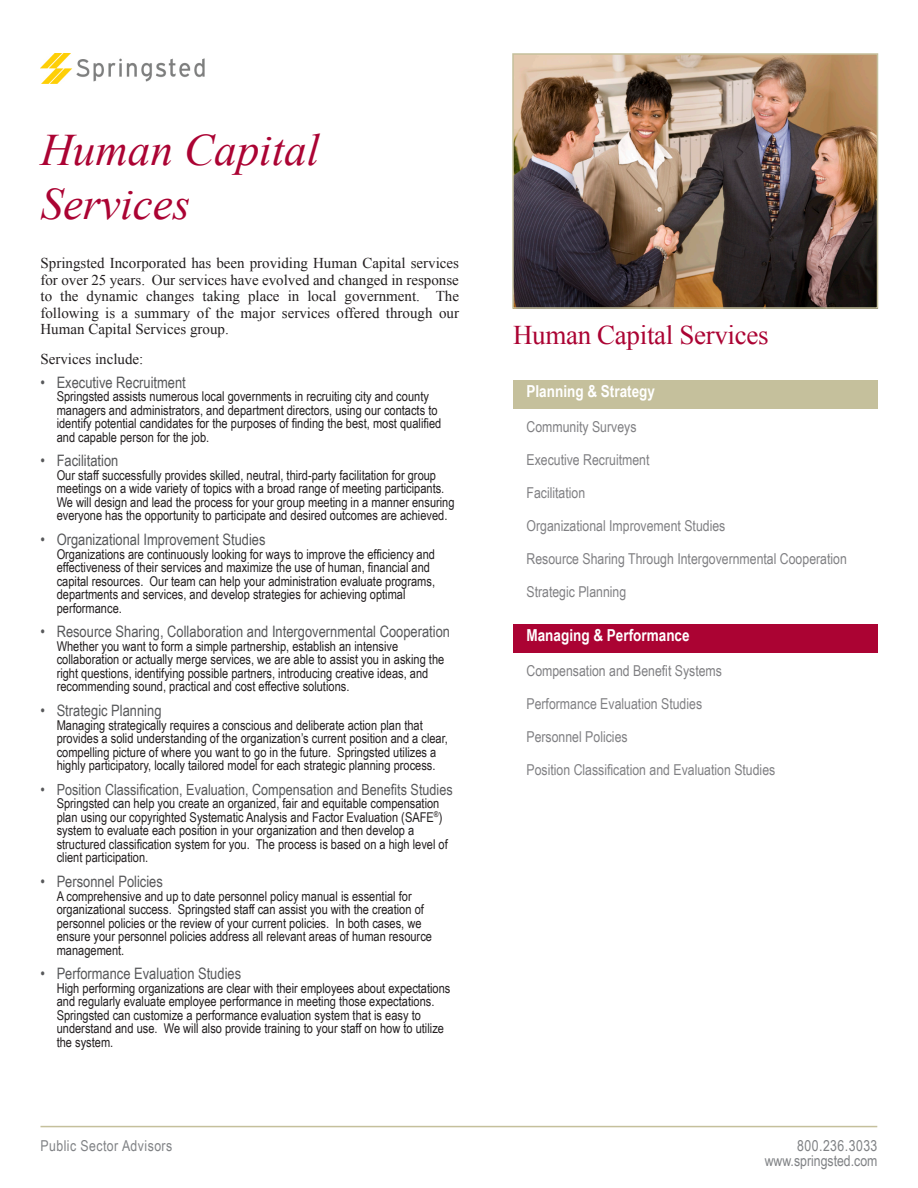
<style>
.page{position:relative;width:918px;height:1188px;background:#fff}
.page>*{position:absolute;margin:0;border:0;box-sizing:border-box;transform-origin:0 0}
.t1{font:italic 45px/54px "Times New Roman";color:#ab0333}
.t2{font:27px "Times New Roman";letter-spacing:-.01em;color:#ab0333}
.t3{font:700 16.5px "Arial Narrow";color:#fff}
.t4{font:15.75px "Arial Narrow";color:#57585a}
.t5{font:15.3px "Arial Narrow";color:#57585a}
.t6{font:15px "Arial Narrow";color:#808083}
.t7{font:15px/16.5px "Times New Roman";color:#231f20;text-align:justify}
.t8{font:15px "Arial Narrow";letter-spacing:.03em;color:#808285}
.t9{font:15px "Arial Narrow";color:#808285}
.t10{font:13.5px/13.5px "Arial Narrow";color:#231f20}
</style>
<div class="page">
<hr style="left:40px;top:1126px;width:837px;height:1px;background:#c5c09c">
<img style="left:515px;top:56px;width:360px;height:250px">
<div style="left:512px;top:53px;width:366px;height:256px;border:2px solid #c5c09c"></div>
<img style="left:40px;top:54px;width:165px;height:30px">
<div style="left:513px;top:624px;width:365px;height:29px;background:#ab0333"></div>
<div style="left:513px;top:380px;width:365px;height:28px;background:#c5c09c"></div>
<p class="t1" style="left:40px;top:122px;width:280px">Human Capital<br>Services</p>
<p class="t7" style="left:40px;top:255px;width:420px">Springsted Incorporated has been providing Human Capital services for over 25 years. Our services have evolved and changed in response to the dynamic changes taking place in local government. The following is a summary of the major services offered through our Human Capital Services group.</p>
<p class="t7" style="left:40px;top:351px;width:104px">Services include:</p>
<p class="t4" style="left:40px;top:370px;width:147px">• Executive Recruitment</p>
<p class="t10" style="left:57px;top:389px;width:386px">Springsted assists numerous local governments in recruiting city and county managers and administrators, and department directors, using our contacts to identify potential candidates for the purposes of finding the best, most qualified and capable person for the job.</p>
<p class="t4" style="left:40px;top:449px;width:79px">• Facilitation</p>
<p class="t10" style="left:57px;top:468px;width:399px">Our staff successfully provides skilled, neutral, third-party facilitation for group meetings on a wide variety of topics with a broad range of meeting participants.<br>We will design and lead the process for your group meeting in a manner ensuring everyone has the opportunity to participate and desired outcomes are achieved.</p>
<p class="t4" style="left:40px;top:528px;width:227px">• Organizational Improvement Studies</p>
<p class="t10" style="left:57px;top:547px;width:380px">Organizations are continuously looking for ways to improve the efficiency and effectiveness of their services and maximize the use of human, financial and capital resources. Our team can help your administration evaluate programs, departments and services, and develop strategies for achieving optimal performance.</p>
<p class="t4" style="left:40px;top:620px;width:411px">• Resource Sharing, Collaboration and Intergovernmental Cooperation</p>
<p class="t10" style="left:57px;top:639px;width:389px">Whether you want to form a simple partnership, establish an intensive collaboration or actually merge services, we are able to assist you in asking the right questions, identifying possible partners, introducing creative ideas, and recommending sound, practical and cost effective solutions.</p>
<p class="t4" style="left:40px;top:699px;width:123px">• Strategic Planning</p>
<p class="t10" style="left:57px;top:718px;width:393px">Managing strategically requires a conscious and deliberate action plan that provides a solid understanding of the organization’s current position and a clear, compelling picture of where you want to go in the future. Springsted utilizes a highly participatory, locally tailored model for each strategic planning process.</p>
<p class="t5" style="left:40px;top:778px;width:414px">• Position Classification, Evaluation, Compensation and Benefits Studies</p>
<p class="t10" style="left:57px;top:796px;width:393px">Springsted can help you create an organized, fair and equitable compensation plan using our copyrighted Systematic Analysis and Factor Evaluation (SAFE<sup>®</sup>) system to evaluate each position in your organization and then develop a structured classification system for you. The process is based on a high level of client participation.</p>
<p class="t4" style="left:40px;top:870px;width:124px">• Personnel Policies</p>
<p class="t10" style="left:57px;top:889px;width:377px">A comprehensive and up to date personnel policy manual is essential for organizational success. Springsted staff can assist you with the creation of personnel policies or the review of your current policies. In both cases, we ensure your personnel policies address all relevant areas of human resource management.</p>
<p class="t4" style="left:40px;top:962px;width:202px">• Performance Evaluation Studies</p>
<p class="t10" style="left:57px;top:981px;width:395px">High performing organizations are clear with their employees about expectations and regularly evaluate employee performance in meeting those expectations.<br>Springsted can customize a performance evaluation system that is easy to understand and use. We will also provide training to your staff on how to utilize the system.</p>
<p class="t8" style="left:40px;top:1135px;width:133px">Public Sector Advisors</p>
<p class="t2" style="left:513px;top:317px;width:257px">Human Capital Services</p>
<p class="t3" style="left:526px;top:379px;width:130px">Planning &amp; Strategy</p>
<p class="t6" style="left:526px;top:415px;width:112px">Community Surveys</p>
<p class="t6" style="left:526px;top:448px;width:125px">Executive Recruitment</p>
<p class="t6" style="left:526px;top:481px;width:60px">Facilitation</p>
<p class="t6" style="left:526px;top:514px;width:200px">Organizational Improvement Studies</p>
<p class="t6" style="left:526px;top:547px;width:322px">Resource Sharing Through Intergovernmental Cooperation</p>
<p class="t6" style="left:526px;top:580px;width:101px">Strategic Planning</p>
<p class="t3" style="left:526px;top:623px;width:165px">Managing &amp; Performance</p>
<p class="t6" style="left:526px;top:659px;width:197px">Compensation and Benefit Systems</p>
<p class="t6" style="left:526px;top:692px;width:177px">Performance Evaluation Studies</p>
<p class="t6" style="left:526px;top:725px;width:103px">Personnel Policies</p>
<p class="t6" style="left:526px;top:758px;width:250px">Position Classification and Evaluation Studies</p>
<p class="t8" style="left:797px;top:1135px;width:82px">800.236.3033</p>
<p class="t9" style="left:765px;top:1150px;width:114px">www.springsted.com</p>
</div>
